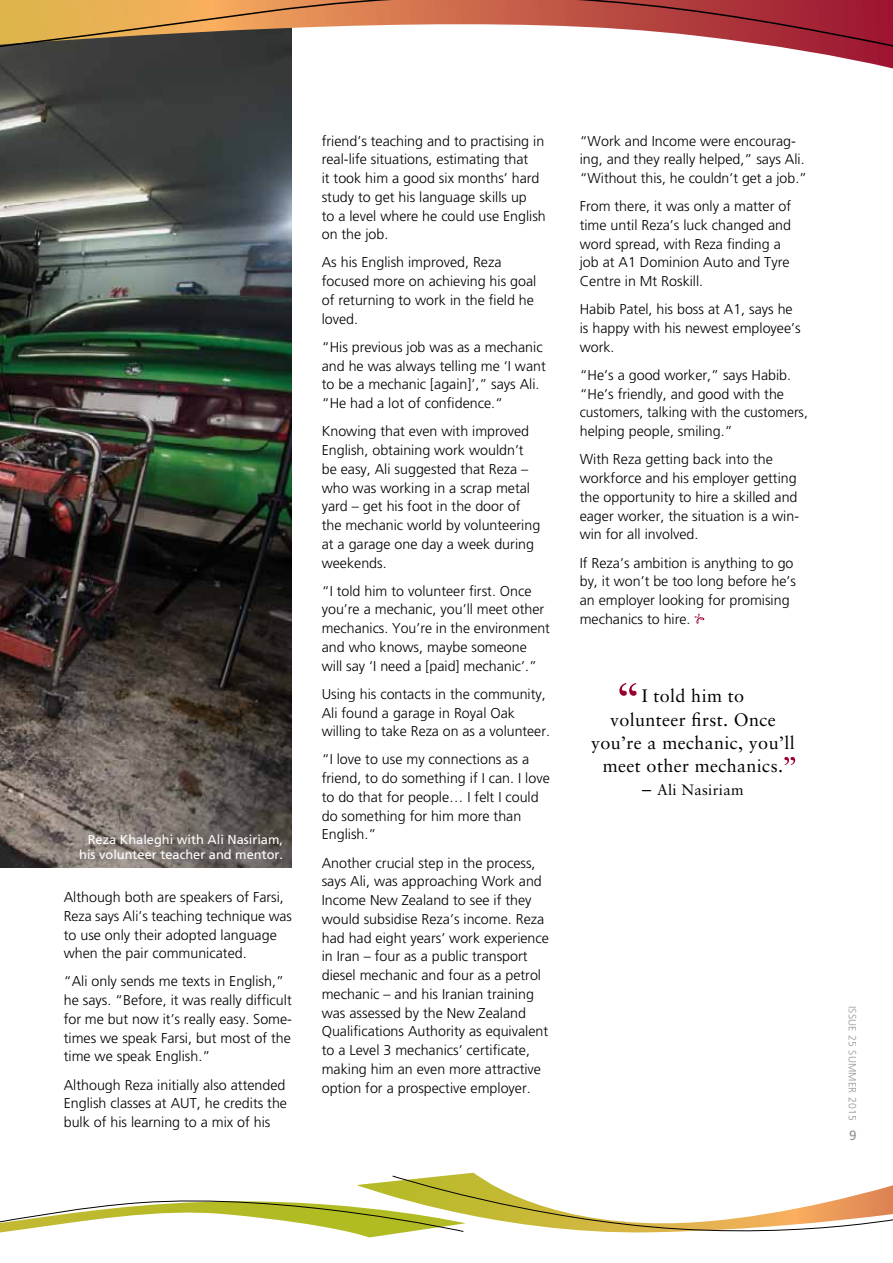
<style>
.page{position:relative;width:893px;height:1263px;background:#fff}
.page>*{position:absolute;margin:0;border:0;box-sizing:border-box;transform-origin:0 0}
.t1{font:18px/23.2px "Sabon MC";letter-spacing:.02em;color:#000;text-align:center}
.t2{font:15px "Sabon MC";letter-spacing:.02em;color:#000}
.t3{font:300 14.25px/18.8px "Frutiger";color:#000}
.t4{font:13.5px "Frutiger";color:#939598}
.t5{font:12.9px/15px "Frutiger";color:#fff;text-align:right}
.t6{font:300 10.5px "Frutiger";letter-spacing:.02em;color:#939598}
.s1{font-size:18px}
</style>
<div class="page">
<img style="left:0;top:187px;width:292px;height:681px">
<svg style="left:0;top:0;width:893px;height:187px"></svg>
<svg style="left:464px;top:1173px;width:429px;height:60px"></svg>
<svg style="left:0;top:1173px;width:464px;height:65px"></svg>
<svg style="left:694px;top:614px;width:10px;height:10px"></svg>
<svg style="left:784px;top:757px;width:11px;height:8px"></svg>
<svg style="left:619px;top:683px;width:17px;height:13px"></svg>
<p class="t5" style="left:79px;top:832px;width:205px">Reza Khaleghi with Ali Nasiriam, his volunteer teacher and mentor.</p>
<p class="t3" style="left:64px;top:888px;width:230px">Although both are speakers of Farsi, Reza says Ali’s teaching technique was to use only their adopted language when the pair communicated.</p>
<p class="t3" style="left:64px;top:972px;width:230px">“Ali only sends me texts in English,” he says. “Before, it was really difficult for me but now it’s really easy. Some&shy;times we speak Farsi, but most of the time we speak English.”</p>
<p class="t3" style="left:64px;top:1075px;width:225px;text-align:justify">Although Reza initially also attended English classes at AUT, he credits the bulk of his learning to a mix of his</p>
<p class="t3" style="left:322px;top:131px;width:226px">friend’s teaching and to practising in real-life situations, estimating that<br>it took him a good six months’ hard study to get his language skills up<br>to a level where he could use English on the job.</p>
<p class="t3" style="left:322px;top:253px;width:216px">As his English improved, Reza focused more on achieving his goal of returning to work in the field he loved.</p>
<p class="t3" style="left:322px;top:338px;width:226px">“His previous job was as a mechanic and he was always telling me ‘I want to be a mechanic [again]’,” says Ali. “He had a lot of confidence.“</p>
<p class="t3" style="left:322px;top:422px;width:220px">Knowing that even with improved<br>English, obtaining work wouldn’t be easy, Ali suggested that Reza – who was working in a scrap metal yard – get his foot in the door of the mechanic world by volunteering at a garage one day a week during weekends.</p>
<p class="t3" style="left:322px;top:581px;width:230px">“I told him to volunteer first. Once you’re a mechanic, you’ll meet other mechanics. You’re in the environment and who knows, maybe someone will say ‘I need a [paid] mechanic’.”</p>
<p class="t3" style="left:322px;top:684px;width:230px">Using his contacts in the community,<br>Ali found a garage in Royal Oak willing to take Reza on as a volunteer.</p>
<p class="t3" style="left:322px;top:750px;width:230px">“I love to use my connections as a friend, to do something if I can. I love to do that for people… I felt I could do something for him more than<br>English.”</p>
<p class="t3" style="left:322px;top:853px;width:229px">Another crucial step in the process, says Ali, was approaching Work and Income New Zealand to see if they would subsidise Reza’s income. Reza had had eight years’ work experience in Iran – four as a public transport diesel mechanic and four as a petrol mechanic – and his Iranian training was assessed by the New Zealand Qualifications Authority as equivalent to a Level 3 mechanics’ certificate, making him an even more attractive option for a prospective employer.</p>
<p class="t3" style="left:580px;top:131px;width:229px">“Work and Income were encourag&shy;ing, and they really helped,” says Ali. “Without this, he couldn’t get a job.”</p>
<p class="t3" style="left:580px;top:197px;width:213px">From there, it was only a matter of time until Reza’s luck changed and word spread, with Reza finding a job at A1 Dominion Auto and Tyre<br>Centre in Mt Roskill.</p>
<p class="t3" style="left:580px;top:300px;width:222px">Habib Patel, his boss at A1, says he is happy with his newest employee’s work.</p>
<p class="t3" style="left:580px;top:366px;width:230px">“He’s a good worker,” says Habib. “He’s friendly, and good with the customers, talking with the customers, helping people, smiling.”</p>
<p class="t3" style="left:580px;top:450px;width:221px">With Reza getting back into the workforce and his employer getting the opportunity to hire a skilled and eager worker, the situation is a win&shy;win for all involved.</p>
<p class="t3" style="left:580px;top:553px;width:218px">If Reza’s ambition is anything to go by, it won’t be too long before he’s an employer looking for promising mechanics to hire.</p>
<p class="t1" style="left:591px;top:684px;width:205px">I told him to<br>volunteer first. Once you’re a mechanic, you’ll meet other mechanics.</p>
<p class="t2" style="left:642px;top:781px;width:103px"><span class="s1">–</span> Ali Nasiriam</p>
<p class="t6" style="left:858px;top:1006px;width:116px;rotate:90deg">Issue 25 Summer 2015</p>
<p class="t4" style="left:849px;top:1127px;width:9px">9</p>
</div>
